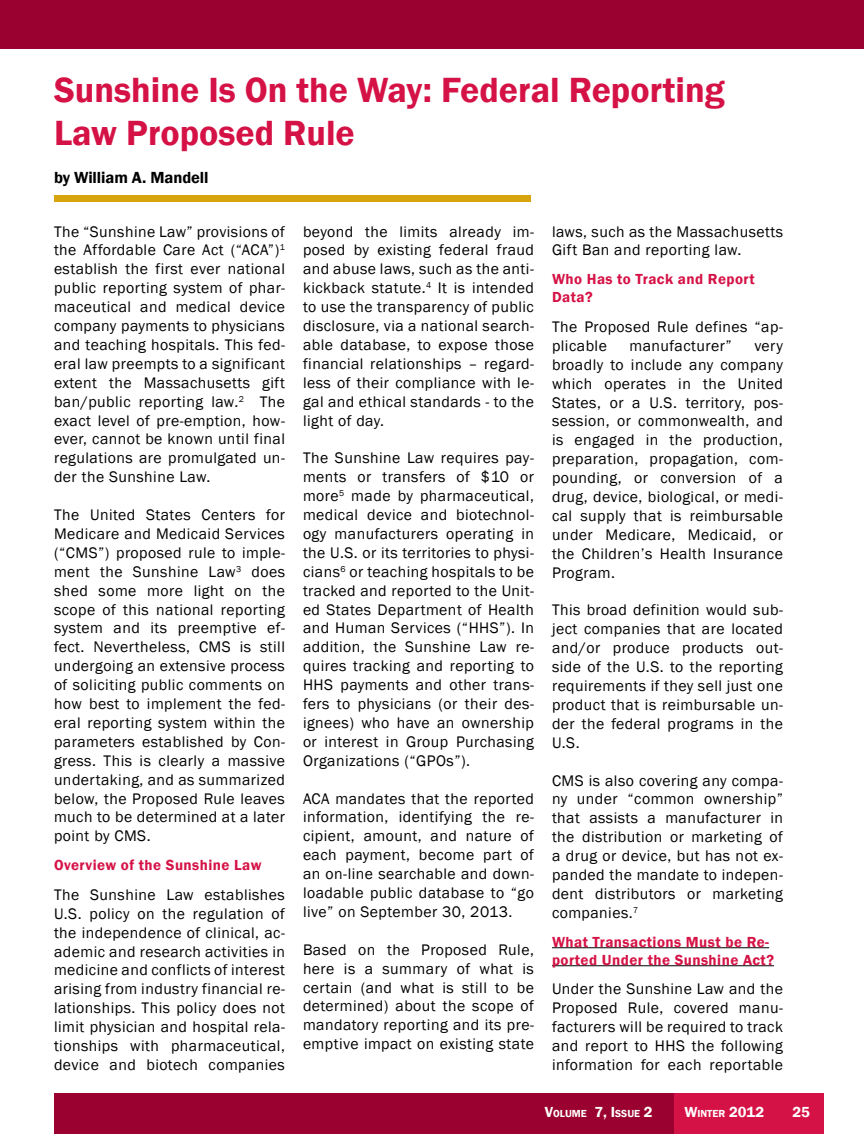
<style>
.page{position:relative;width:864px;height:1134px;background:#fff}
.page>*{position:absolute;margin:0;border:0;box-sizing:border-box;transform-origin:0 0}
.t1{font:600 36px/43.2px "Franklin Gothic";color:#d51246}
.t2{font:600 16.5px "Franklin Gothic";letter-spacing:-.005em;color:#000}
.t3{font:15.75px/18.9px "Franklin Gothic";letter-spacing:.03em;color:#000;text-align:justify}
.t4{font:600 15px/18px "Franklin Gothic";letter-spacing:.03em;color:#d51246}
.t5{font:600 15px "Franklin Gothic";color:#fff}
.t6{font:600 10.5px "Franklin Gothic";color:#fff}
.s1{font-size:15px}
.s2{font-size:10.5px}
</style>
<div class="page">
<div style="left:54px;top:1094px;width:770px;height:40px;background:#9a0030"></div>
<div style="left:674px;top:1094px;width:150px;height:40px;background:#d51246"></div>
<div style="left:54px;top:195px;width:477px;height:7px;background:#d8a40e"></div>
<hr style="left:552px;top:947px;width:217px;height:1px;background:#000">
<hr style="left:552px;top:965px;width:222px;height:1px;background:#000">
<div style="left:0;top:0;width:864px;height:48px;background:#9a0030"></div>
<h1 class="t1" style="left:54px;top:69px;width:672px">Sunshine Is On the Way: Federal Reporting<br>Law Proposed Rule</h1>
<p class="t2" style="left:54px;top:167px;width:156px">by William A. Mandell</p>
<p class="t3" style="left:54px;top:222px;width:233px">The “Sunshine Law” provisions of the Affordable Care Act (“ACA”)<sup>1 </sup>establish the first ever national public reporting system of phar&shy;maceutical and medical device company payments to physicians and teaching hospitals. This fed&shy;eral law preempts to a significant extent the Massachusetts gift ban/public reporting law.<sup>2</sup> The exact level of pre-emption, how&shy;ever, cannot be known until final regulations are promulgated un&shy;der the Sunshine Law.</p>
<p class="t3" style="left:54px;top:506px;width:233px">The United States Centers for Medicare and Medicaid Services (“CMS”) proposed rule to imple&shy;ment the Sunshine Law<sup>3</sup> does shed some more light on the scope of this national reporting system and its preemptive ef&shy;fect. Nevertheless, CMS is still undergoing an extensive process of soliciting public comments on how best to implement the fed&shy;eral reporting system within the parameters established by Con&shy;gress. This is clearly a massive undertaking, and as summarized below, the Proposed Rule leaves much to be determined at a later point by CMS.</p>
<p class="t4" style="left:54px;top:856px;width:209px">Overview of the Sunshine Law</p>
<p class="t3" style="left:54px;top:885px;width:232px">The Sunshine Law establishes U.S. policy on the regulation of the independence of clinical, ac&shy;ademic and research activities in medicine and conflicts of interest arising from industry financial re&shy;lationships. This policy does not limit physician and hospital rela&shy;tionships with pharmaceutical, device and biotech companies</p>
<p class="t3" style="left:552px;top:222px;width:233px">laws, such as the Massachusetts<br>Gift Ban and reporting law.</p>
<p class="t4" style="left:552px;top:270px;width:204px">Who Has to Track and Report<br>Data?</p>
<p class="t3" style="left:552px;top:318px;width:232px">The Proposed Rule defines “ap&shy;plicable</p>
<p class="t3" style="left:303px;top:222px;width:233px">beyond the limits already im&shy;posed by existing federal fraud and abuse laws, such as the anti&shy;kickback statute.<sup>4</sup> It is intended to use the transparency of public disclosure, via a national search&shy;able database, to expose those financial relationships – regard&shy;less of their compliance with le&shy;gal and ethical standards - to the light of day.</p>
<p class="t3" style="left:303px;top:449px;width:233px">The Sunshine Law requires pay&shy;ments or transfers of $10 or more<sup>5</sup> made by pharmaceutical, medical device and biotechnol&shy;ogy manufacturers operating in the U.S. or its territories to physi&shy;cians<sup>6</sup> or teaching hospitals to be tracked and reported to the Unit&shy;ed States Department of Health and Human Services (“HHS”). In addition, the Sunshine Law re&shy;quires tracking and reporting to HHS payments and other trans&shy;fers to physicians (or their des&shy;ignees) who have an ownership or interest in Group Purchasing Organizations (“GPOs”).</p>
<p class="t3" style="left:303px;top:789px;width:233px">ACA mandates that the reported information, identifying the re&shy;cipient, amount, and nature of each payment, become part of an on-line searchable and down&shy;loadable public database to “go live” on September 30, 2013.</p>
<p class="t3" style="left:303px;top:940px;width:233px">Based on the Proposed Rule, here is a summary of what is certain (and what is still to be determined) about the scope of mandatory reporting and its pre&shy;emptive impact on existing state</p>
<p class="t3" style="left:629px;top:336px;width:104px">manufacturer”</p>
<p class="t3" style="left:552px;top:336px;width:233px;text-indent:202px">very broadly to include any company which operates in the United States, or a U.S. territory, pos&shy;session, or commonwealth, and is engaged in the production, preparation, propagation, com&shy;pounding, or conversion of a drug, device, biological, or medi&shy;cal supply that is reimbursable under Medicare, Medicaid, or the Children’s Health Insurance Program.</p>
<p class="t3" style="left:552px;top:601px;width:233px">This broad definition would sub&shy;ject companies that are located and/or produce products out&shy;side of the U.S. to the reporting requirements if they sell just one product that is reimbursable un&shy;der the federal programs in the U.S.</p>
<p class="t3" style="left:552px;top:771px;width:233px">CMS is also covering any compa&shy;ny under “common ownership” that assists a manufacturer in the distribution or marketing of a drug or device, but has not ex&shy;panded the mandate to indepen&shy;dent distributors or marketing companies.<sup>7</sup></p>
<p class="t4" style="left:552px;top:933px;width:223px">What Transactions Must be Re&shy;ported Under the Sunshine Act?</p>
<p class="t3" style="left:552px;top:980px;width:233px">Under the Sunshine Law and the Proposed Rule, covered manu&shy;facturers will be required to track and report to HHS the following information for each reportable</p>
<p class="t6" style="left:545px;top:1107px;width:109px"><span class="s1">V</span>olume <span class="s1">7, I</span>ssue <span class="s1">2</span></p>
<p class="t5" style="left:684px;top:1103px;width:81px">W<span class="s2">inter</span> 2012</p>
<p class="t5" style="left:792px;top:1103px;width:18px">25</p>
</div>
